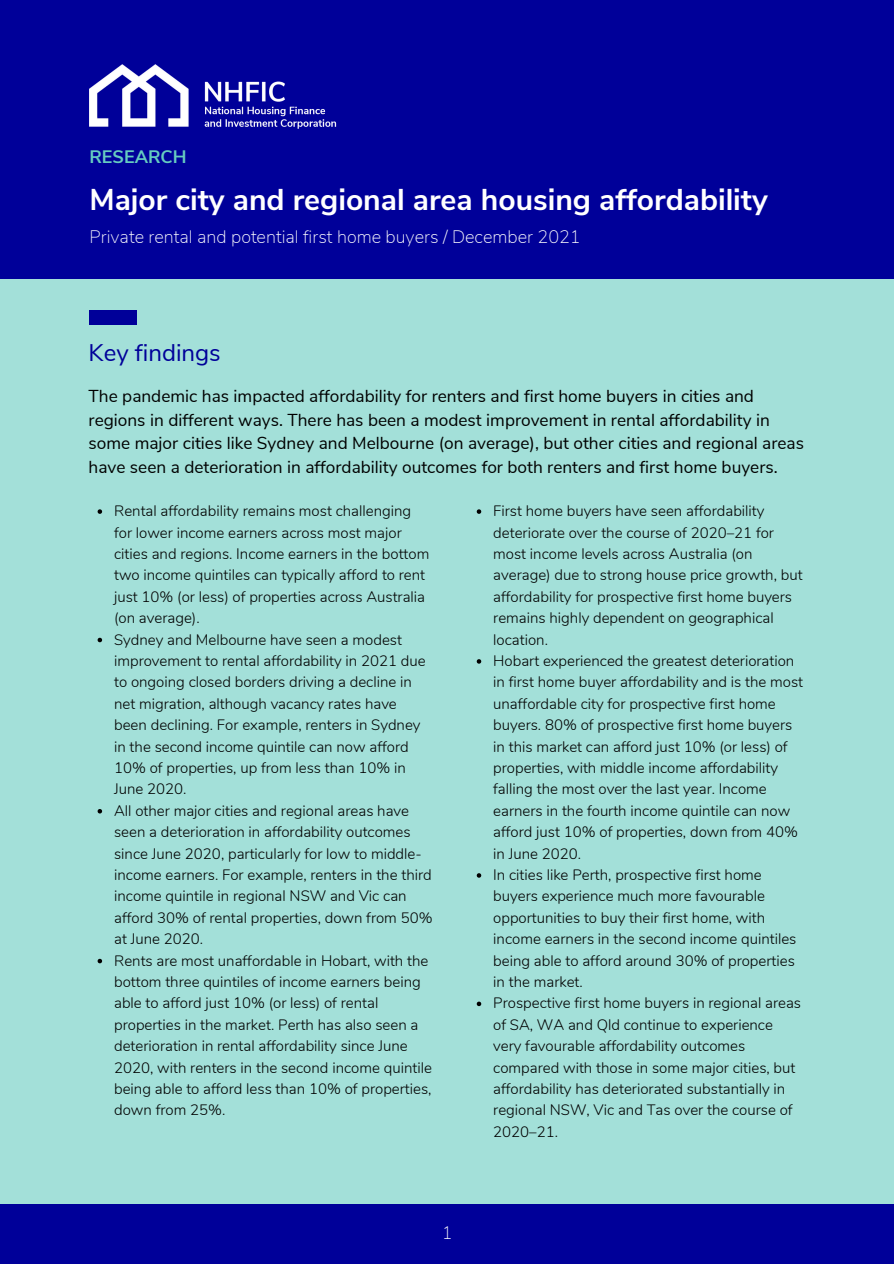
<style>
.page{position:relative;width:894px;height:1264px;background:#fff}
.page>*{position:absolute;margin:0;border:0;box-sizing:border-box;transform-origin:0 0}
.t1{font:700 30px "Nunito Sans";color:#fff}
.t2{font:24px "Nunito Sans";color:#009}
.t3{font:200 18px "Nunito Sans";color:#fff}
.t4{font:700 18px "Nunito Sans";color:#66ccc0}
.t5{font:17.25px/23.7px "Nunito Sans";color:#000}
.t6{font:300 15px/21.5px "Nunito";color:#000}
</style>
<div class="page">
<div style="left:0;top:278px;width:893px;height:985px;background:#a3e0d9"></div>
<div style="left:0;top:0;width:893px;height:278px;background:#009"></div>
<img style="left:89px;top:65px;width:248px;height:64px">
<div style="left:89px;top:310px;width:48px;height:15px;background:#009"></div>
<svg style="left:98px;top:509px;width:4px;height:5px"></svg>
<svg style="left:98px;top:637px;width:4px;height:5px"></svg>
<svg style="left:98px;top:809px;width:4px;height:4px"></svg>
<svg style="left:98px;top:958px;width:4px;height:5px"></svg>
<div style="left:0;top:1203px;width:893px;height:60px;background:#009"></div>
<svg style="left:476px;top:509px;width:5px;height:5px"></svg>
<svg style="left:476px;top:659px;width:5px;height:4px"></svg>
<svg style="left:476px;top:873px;width:5px;height:4px"></svg>
<svg style="left:476px;top:1001px;width:5px;height:5px"></svg>
<p class="t4" style="left:89px;top:145px;width:99px">RESEARCH</p>
<p class="t1" style="left:89px;top:179px;width:679px">Major city and regional area housing affordability</p>
<p class="t3" style="left:89px;top:225px;width:492px">Private rental and potential first home buyers / December 2021</p>
<p class="t2" style="left:89px;top:336px;width:134px">Key findings</p>
<p class="t5" style="left:89px;top:384px;width:716px">The pandemic has impacted affordability for renters and first home buyers in cities and regions in different ways. There has been a modest improvement in rental affordability in some major cities like Sydney and Melbourne (on average), but other cities and regional areas have seen a deterioration in affordability outcomes for both renters and first home buyers.</p>
<p class="t6" style="left:114px;top:500px;width:316px">Rental affordability remains most challenging for lower income earners across most major cities and regions. Income earners in the bottom two income quintiles can typically afford to rent just 10% (or less) of properties across Australia (on average).</p>
<p class="t6" style="left:114px;top:629px;width:313px">Sydney and Melbourne have seen a modest improvement to rental affordability in 2021 due to ongoing closed borders driving a decline in net migration, although vacancy rates have been declining. For example, renters in Sydney in the second income quintile can now afford 10% of properties, up from less than 10% in June 2020.</p>
<p class="t6" style="left:114px;top:800px;width:320px">All other major cities and regional areas have seen a deterioration in affordability outcomes since June 2020, particularly for low to middle&shy;income earners. For example, renters in the third income quintile in regional NSW and Vic can afford 30% of rental properties, down from 50% at June 2020.</p>
<p class="t6" style="left:114px;top:949px;width:319px">Rents are most unaffordable in Hobart, with the bottom three quintiles of income earners being able to afford just 10% (or less) of rental properties in the market. Perth has also seen a deterioration in rental affordability since June 2020, with renters in the second income quintile being able to afford less than 10% of properties, down from 25%.</p>
<p class="t3" style="left:441px;top:1221px;width:12px">1</p>
<p class="t6" style="left:493px;top:500px;width:311px">First home buyers have seen affordability deteriorate over the course of 2020–21 for most income levels across Australia (on average) due to strong house price growth, but affordability for prospective first home buyers remains highly dependent on geographical location.</p>
<p class="t6" style="left:493px;top:650px;width:311px">Hobart experienced the greatest deterioration in first home buyer affordability and is the most unaffordable city for prospective first home buyers. 80% of prospective first home buyers in this market can afford just 10% (or less) of properties, with middle income affordability falling the most over the last year. Income earners in the fourth income quintile can now afford just 10% of properties, down from 40% in June 2020.</p>
<p class="t6" style="left:493px;top:864px;width:304px">In cities like Perth, prospective first home buyers experience much more favourable opportunities to buy their first home, with income earners in the second income quintiles being able to afford around 30% of properties in the market.</p>
<p class="t6" style="left:493px;top:992px;width:309px">Prospective first home buyers in regional areas of SA, WA and Qld continue to experience very favourable affordability outcomes compared with those in some major cities, but affordability has deteriorated substantially in regional NSW, Vic and Tas over the course of 2020–21.</p>
</div>
